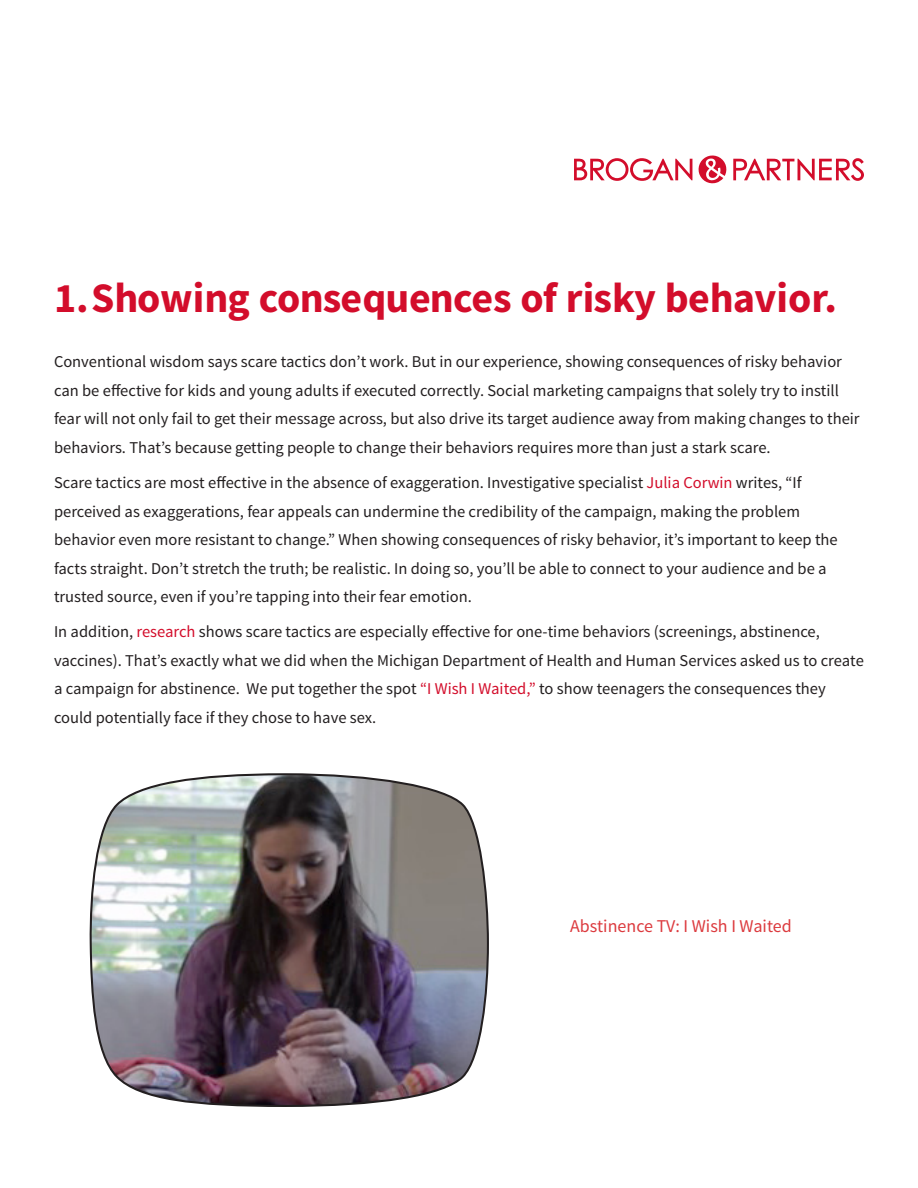
<style>
.page{position:relative;width:918px;height:1188px;background:#fff}
.page>*{position:absolute;margin:0;border:0;box-sizing:border-box;transform-origin:0 0}
.t1{font:700 42px "Source Sans Pro";letter-spacing:-.02em;color:#d30d2b}
.t2{font:18px "Source Sans Pro";color:#dc3a3e}
.t3{font:16.5px/28.5px "Source Sans Pro";color:#231f20}
.s1{color:#d30d2b}
</style>
<div class="page">
<svg style="left:574px;top:156px;width:153px;height:27px"></svg>
<svg style="left:733px;top:158px;width:131px;height:23px"></svg>
<img style="left:89px;top:773px;width:400px;height:334px">
<p class="t1" style="left:54px;top:271px;width:785px">1.Showing consequences of risky behavior.</p>
<p class="t3" style="left:54px;top:348px;width:807px">Conventional wisdom says scare tactics don’t work. But in our experience, showing consequences of risky behavior can be effective for kids and young adults if executed correctly. Social marketing campaigns that solely try to instill fear will not only fail to get their message across, but also drive its target audience away from making changes to their behaviors. That’s because getting people to change their behaviors requires more than just a stark scare.</p>
<p class="t3" style="left:54px;top:469px;width:785px">Scare tactics are most effective in the absence of exaggeration. Investigative specialist <span class="s1">Julia Corwin</span> writes, “If perceived as exaggerations, fear appeals can undermine the credibility of the campaign, making the problem behavior even more resistant to change.” When showing consequences of risky behavior, it’s important to keep the facts straight. Don’t stretch the truth; be realistic. In doing so, you’ll be able to connect to your audience and be a trusted source, even if you’re tapping into their fear emotion.</p>
<p class="t3" style="left:54px;top:618px;width:811px">In addition, <span class="s1">research</span> shows scare tactics are especially effective for one-time behaviors (screenings, abstinence, vaccines). That’s exactly what we did when the Michigan Department of Health and Human Services asked us to create a campaign for abstinence. We put together the spot <span class="s1">“I Wish I Waited,”</span> to show teenagers the consequences they could potentially face if they chose to have sex.</p>
<p class="t2" style="left:570px;top:914px;width:223px">Abstinence TV: I Wish I Waited</p>
</div>
